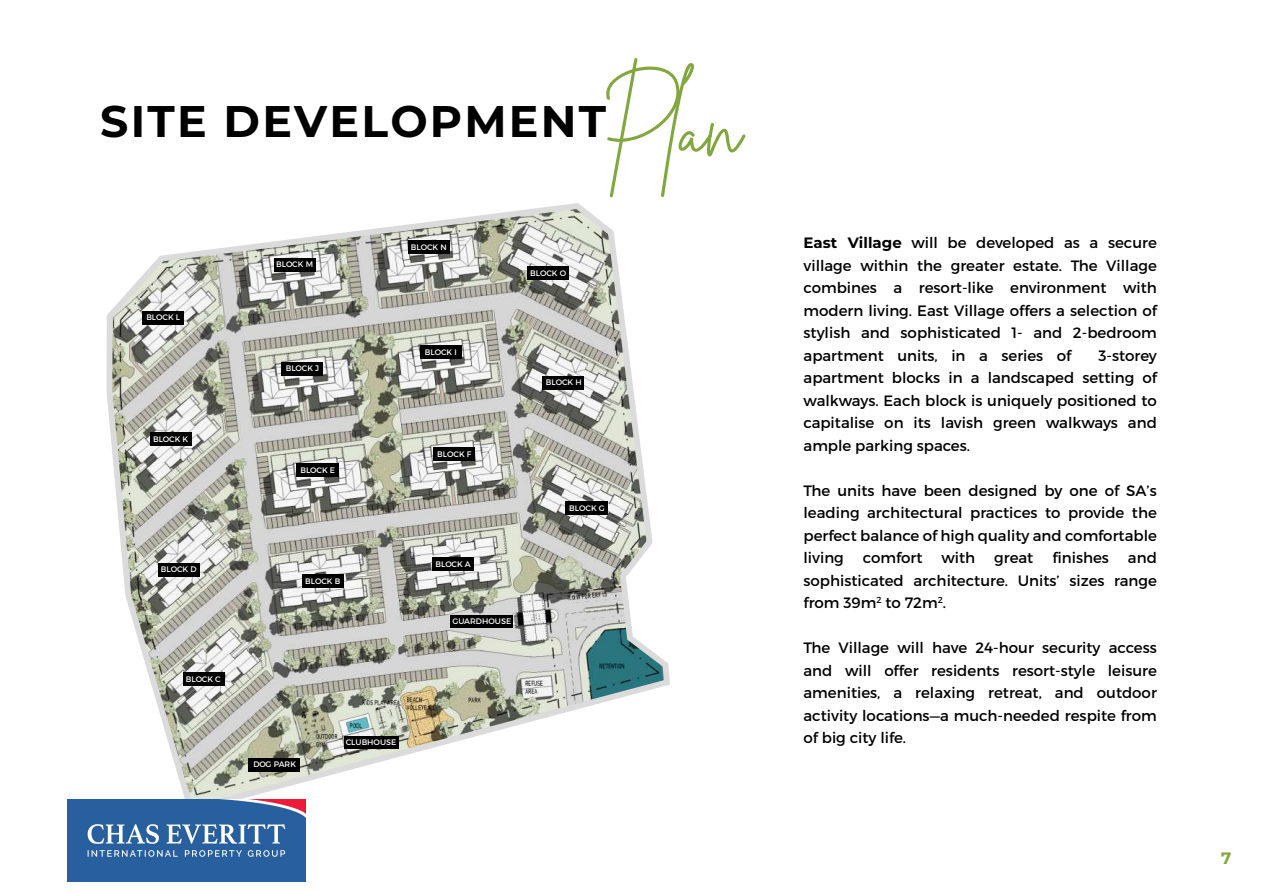
<style>
.page{position:relative;width:1263px;height:893px;background:#fff}
.page>*{position:absolute;margin:0;border:0;box-sizing:border-box;transform-origin:0 0}
.t1{font:161.1px "South Australia";color:#82a740}
.t2{font:700 44.25px "Montserrat";letter-spacing:.05em;color:#000}
.t3{font:700 16.5px "Montserrat";color:#82a740}
.t4{font:15px/22.5px "Montserrat";color:#000;text-align:justify}
.t5{font:7.95px "Montserrat";color:#fff}
.s1{font-weight:700}
</style>
<div class="page">
<svg style="left:106px;top:203px;width:564px;height:611px"></svg>
<div style="left:142px;top:311px;width:41px;height:14px;background:#000"></div>
<div style="left:274px;top:258px;width:41px;height:13px;background:#000"></div>
<div style="left:408px;top:240px;width:41px;height:14px;background:#000"></div>
<div style="left:527px;top:267px;width:41px;height:13px;background:#000"></div>
<div style="left:542px;top:376px;width:42px;height:14px;background:#000"></div>
<div style="left:566px;top:501px;width:42px;height:14px;background:#000"></div>
<div style="left:433px;top:447px;width:42px;height:14px;background:#000"></div>
<div style="left:432px;top:557px;width:42px;height:14px;background:#000"></div>
<div style="left:302px;top:574px;width:42px;height:13px;background:#000"></div>
<div style="left:183px;top:672px;width:41px;height:14px;background:#000"></div>
<div style="left:248px;top:758px;width:52px;height:13px;background:#000"></div>
<div style="left:451px;top:615px;width:62px;height:12px;background:#000"></div>
<div style="left:344px;top:736px;width:55px;height:13px;background:#000"></div>
<div style="left:158px;top:563px;width:42px;height:13px;background:#000"></div>
<div style="left:150px;top:432px;width:41px;height:14px;background:#000"></div>
<div style="left:296px;top:463px;width:43px;height:14px;background:#000"></div>
<div style="left:282px;top:362px;width:41px;height:14px;background:#000"></div>
<div style="left:420px;top:345px;width:42px;height:14px;background:#000"></div>
<img style="left:68px;top:799px;width:237px;height:83px">
<h1 class="t1" style="left:606px;top:43px;width:138px">Plan</h1>
<h2 class="t2" style="left:100px;top:89px;width:507px">SITE DEVELOPMENT</h2>
<p class="t5" style="left:146px;top:313px;width:35px">BLOCK L</p>
<p class="t5" style="left:153px;top:434px;width:37px">BLOCK K</p>
<p class="t5" style="left:161px;top:564px;width:37px">BLOCK D</p>
<p class="t5" style="left:186px;top:675px;width:37px">BLOCK C</p>
<p class="t5" style="left:276px;top:259px;width:38px">BLOCK M</p>
<p class="t5" style="left:286px;top:364px;width:35px">BLOCK J</p>
<p class="t5" style="left:300px;top:465px;width:36px">BLOCK E</p>
<p class="t5" style="left:305px;top:576px;width:37px">BLOCK B</p>
<p class="t5" style="left:411px;top:242px;width:37px">BLOCK N</p>
<p class="t5" style="left:530px;top:268px;width:37px">BLOCK O</p>
<p class="t5" style="left:425px;top:347px;width:33px">BLOCK I</p>
<p class="t5" style="left:437px;top:449px;width:36px">BLOCK F</p>
<p class="t5" style="left:435px;top:559px;width:37px">BLOCK A</p>
<p class="t5" style="left:452px;top:616px;width:60px">GUARDHOUSE</p>
<p class="t5" style="left:546px;top:377px;width:37px">BLOCK H</p>
<p class="t5" style="left:569px;top:503px;width:37px">BLOCK G</p>
<p class="t5" style="left:253px;top:759px;width:44px">DOG PARK</p>
<p class="t5" style="left:346px;top:737px;width:52px">CLUBHOUSE</p>
<p class="t4" style="left:803px;top:231px;width:355px"><span class="s1">East Village</span> will be developed as a secure village within the greater estate. The Village combines a resort-like environment with modern living. East Village offers a selection of stylish and sophisticated 1- and 2-bedroom apartment units, in a series of</p>
<p class="t4" style="left:803px;top:344px;width:355px;text-indent:295px">3-storey apartment blocks in a landscaped setting of walkways. Each block is uniquely positioned to capitalise on its lavish green walkways and ample parking spaces.</p>
<p class="t4" style="left:803px;top:479px;width:355px">The units have been designed by one of SA’s leading architectural practices to provide the perfect balance of high quality and comfortable living</p>
<p class="t4" style="left:863px;top:546px;width:61px">comfort</p>
<p class="t4" style="left:941px;top:546px;width:35px">with</p>
<p class="t4" style="left:994px;top:546px;width:41px">great</p>
<p class="t4" style="left:1052px;top:546px;width:58px">finishes</p>
<p class="t4" style="left:803px;top:546px;width:355px;text-indent:324px">and sophisticated architecture. Units’ sizes range from 39m<sup>2</sup> to 72m<sup>2</sup>.</p>
<p class="t4" style="left:803px;top:636px;width:355px">The Village will have 24-hour security access and will offer residents resort-style leisure amenities, a relaxing retreat, and outdoor activity locations—a much-needed respite from of big city life.</p>
<p class="t3" style="left:1221px;top:846px;width:12px">7</p>
</div>
